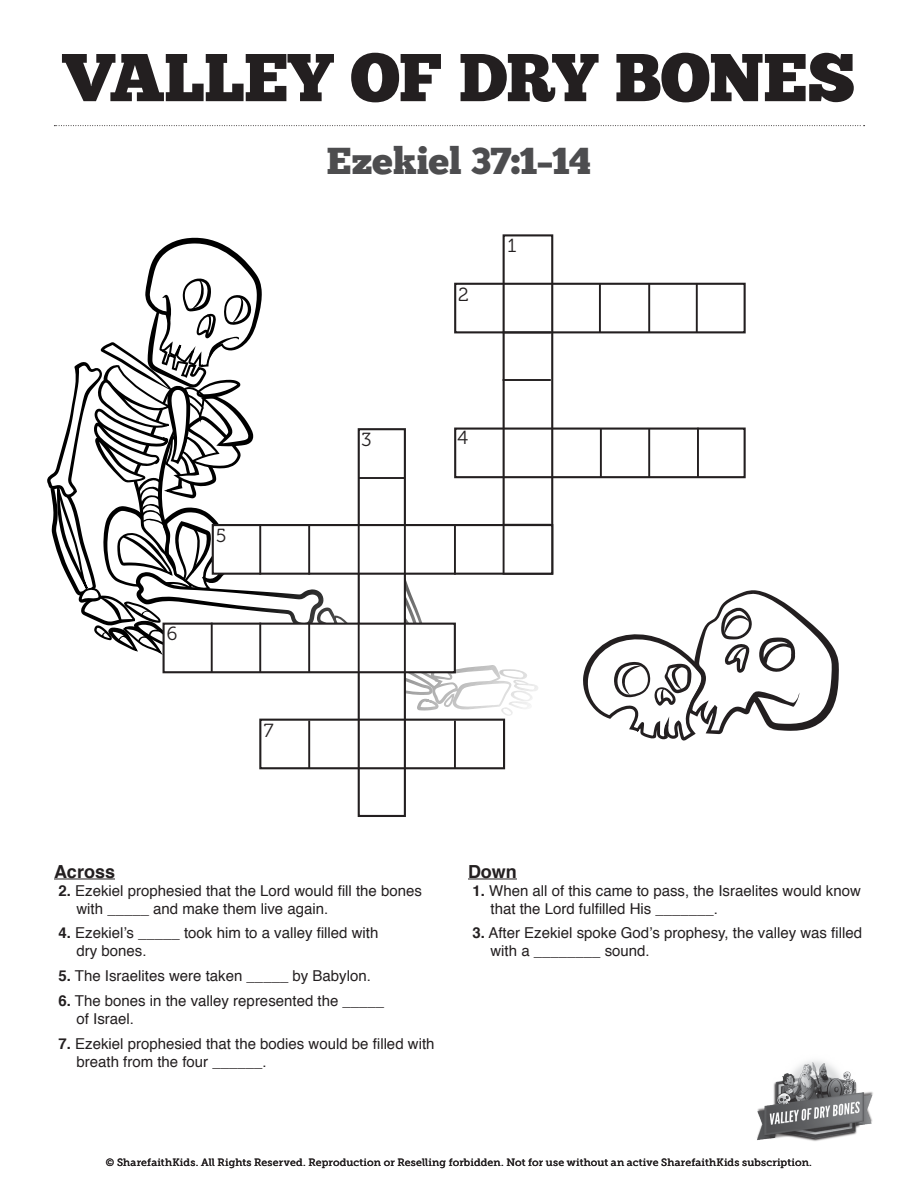
<style>
.page{position:relative;width:918px;height:1188px;background:#fff}
.page>*{position:absolute;margin:0;border:0;box-sizing:border-box;transform-origin:0 0}
.t1{font:67.5px "Chunk Five";letter-spacing:-.02em;color:#231f20}
.Colored_Scripture_he{font:37.5px "Chunk Five";letter-spacing:-.01em;color:#4d4d4f}
.t2{font:18.9px "Museo 300";color:#231f20}
.Crossword_Heading{font:700 18px "Helvetica";color:#231f20}
.crossword_list{font:15px/18px "Helvetica";color:#231f20}
.t3{font:10.5px "Museo Slab 500";letter-spacing:.015em;color:#231f20}
.s1{font-weight:700}
</style>
<div class="page">
<svg style="left:54px;top:125px;width:811px;height:1px"></svg>
<img style="left:757px;top:1060px;width:116px;height:81px">
<svg style="left:47px;top:237px;width:492px;height:479px"></svg>
<svg style="left:583px;top:590px;width:256px;height:151px"></svg>
<div style="left:503px;top:234px;width:50px;height:341px;border:2px solid #231f20"></div>
<div style="left:359px;top:429px;width:46px;height:387px;background:#fff"></div>
<div style="left:358px;top:428px;width:48px;height:389px;border:2px solid #231f20"></div>
<div style="left:454px;top:283px;width:292px;height:50px;border:2px solid #231f20"></div>
<div style="left:454px;top:428px;width:292px;height:50px;border:2px solid #231f20"></div>
<div style="left:213px;top:525px;width:339px;height:49px;background:#fff"></div>
<div style="left:212px;top:524px;width:341px;height:51px;border:2px solid #231f20"></div>
<div style="left:164px;top:624px;width:291px;height:48px;background:#fff"></div>
<div style="left:163px;top:623px;width:293px;height:50px;border:2px solid #231f20"></div>
<div style="left:259px;top:719px;width:246px;height:50px;border:2px solid #231f20"></div>
<hr style="left:503px;top:332px;width:48px;height:1px;background:#231f20">
<hr style="left:503px;top:379px;width:48px;height:2px;background:#231f20">
<hr style="left:358px;top:477px;width:46px;height:2px;background:#231f20">
<hr style="left:599px;top:283px;width:2px;height:49px;background:#231f20">
<hr style="left:648px;top:283px;width:2px;height:49px;background:#231f20">
<hr style="left:696px;top:283px;width:2px;height:49px;background:#231f20">
<hr style="left:600px;top:428px;width:2px;height:50px;background:#231f20">
<hr style="left:454px;top:526px;width:2px;height:49px;background:#231f20">
<hr style="left:308px;top:526px;width:2px;height:49px;background:#231f20">
<hr style="left:259px;top:526px;width:2px;height:49px;background:#231f20">
<hr style="left:211px;top:623px;width:2px;height:49px;background:#231f20">
<hr style="left:259px;top:623px;width:2px;height:49px;background:#231f20">
<hr style="left:308px;top:623px;width:2px;height:49px;background:#231f20">
<hr style="left:308px;top:721px;width:2px;height:48px;background:#231f20">
<hr style="left:454px;top:721px;width:2px;height:48px;background:#231f20">
<hr style="left:648px;top:428px;width:2px;height:50px;background:#231f20">
<hr style="left:697px;top:428px;width:2px;height:49px;background:#231f20">
<hr style="left:503px;top:524px;width:48px;height:2px;background:#231f20">
<hr style="left:54px;top:879px;width:61px;height:1px;background:#231f20">
<hr style="left:468px;top:879px;width:49px;height:1px;background:#231f20">
<hr style="left:404px;top:526px;width:2px;height:49px;background:#231f20">
<hr style="left:358px;top:526px;width:2px;height:49px;background:#231f20">
<hr style="left:358px;top:623px;width:2px;height:49px;background:#231f20">
<hr style="left:404px;top:623px;width:2px;height:49px;background:#231f20">
<hr style="left:503px;top:525px;width:2px;height:49px;background:#231f20">
<h1 class="t1" style="left:63px;top:37px;width:794px">VALLEY OF DRY BONES</h1>
<p class="Colored_Scripture_he" style="left:327px;top:138px;width:266px">Ezekiel 37:1–14</p>
<p class="t2" style="left:167px;top:623px;width:12px">6</p>
<p class="t2" style="left:216px;top:525px;width:12px">5</p>
<p class="t2" style="left:264px;top:721px;width:11px">7</p>
<p class="t2" style="left:458px;top:285px;width:12px">2</p>
<p class="t2" style="left:507px;top:235px;width:11px">1</p>
<p class="t2" style="left:362px;top:429px;width:11px">3</p>
<p class="t2" style="left:458px;top:428px;width:12px">4</p>
<p class="Crossword_Heading" style="left:54px;top:857px;width:63px">Across</p>
<p class="crossword_list" style="left:76px;top:882px;width:347px;text-indent:-18px"><span class="s1">2.</span> Ezekiel prophesied that the Lord would fill the bones with <span class="s1">_____</span> and make them live again.</p>
<p class="crossword_list" style="left:76px;top:925px;width:303px;text-indent:-18px"><span class="s1">4.</span> Ezekiel’s <span class="s1">_____</span> took him to a valley filled with dry bones.</p>
<p class="crossword_list" style="left:58px;top:967px;width:314px"><span class="s1">5.</span> The Israelites were taken <span class="s1">_____</span> by Babylon.</p>
<p class="crossword_list" style="left:76px;top:992px;width:309px;text-indent:-18px"><span class="s1">6.</span> The bones in the valley represented the <span class="s1">_____ </span>of Israel.</p>
<p class="crossword_list" style="left:76px;top:1035px;width:360px;text-indent:-18px"><span class="s1">7.</span> Ezekiel prophesied that the bodies would be filled with breath from the four <span class="s1">______</span>.</p>
<p class="Crossword_Heading" style="left:468px;top:857px;width:50px">Down</p>
<p class="crossword_list" style="left:490px;top:882px;width:372px;text-indent:-18px"><span class="s1">1.</span> When all of this came to pass, the Israelites would know that the Lord fulfilled His <span class="s1">_______</span>.</p>
<p class="crossword_list" style="left:490px;top:925px;width:373px;text-indent:-18px"><span class="s1">3.</span> After Ezekiel spoke God’s prophesy, the valley was filled with a <span class="s1">________</span> sound.</p>
<p class="t3" style="left:106px;top:1156px;width:708px">© SharefaithKids. All Rights Reserved. Reproduction or Reselling forbidden. Not for use without an active SharefaithKids subscription.</p>
</div>
